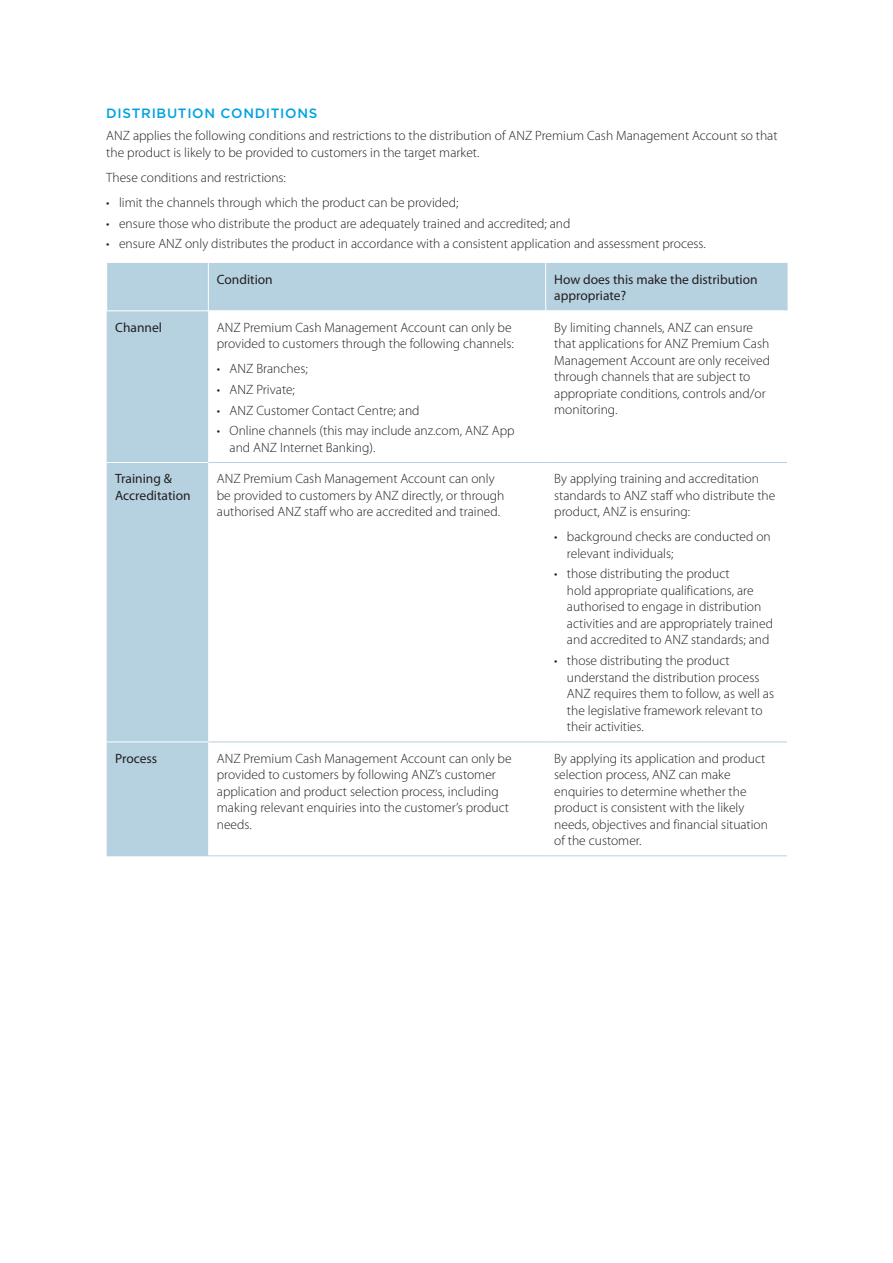
<style>
.page{position:relative;width:893px;height:1263px;background:#fff}
.page>*{position:absolute;margin:0;border:0;box-sizing:border-box;transform-origin:0 0}
.t1{font:300 13.5px/16.5px "Myriad Pro";color:#231f20}
.t2{font:13.5px/16.5px "Myriad Pro";color:#231f20}
.t3{font:500 13.5px "Gotham";letter-spacing:.05em;color:#00a2e1}
</style>
<div class="page">
<div style="left:107px;top:263px;width:680px;height:592px;background:#b6d1df"></div>
<svg style="left:208px;top:311px;width:579px;height:544px"></svg>
<hr style="left:208px;top:462px;width:338px;height:1px;background:#b6d1df">
<hr style="left:546px;top:462px;width:241px;height:1px;background:#b6d1df">
<hr style="left:208px;top:741px;width:338px;height:1px;background:#b6d1df">
<hr style="left:546px;top:741px;width:241px;height:1px;background:#b6d1df">
<hr style="left:208px;top:855px;width:338px;height:1px;background:#b6d1df">
<hr style="left:546px;top:855px;width:241px;height:1px;background:#b6d1df">
<hr style="left:107px;top:855px;width:101px;height:1px;background:#b6d1df">
<hr style="left:107px;top:462px;width:101px;height:1px;background:#fff">
<hr style="left:107px;top:741px;width:101px;height:1px;background:#fff">
<hr style="left:208px;top:263px;width:1px;height:47px;background:#fff">
<hr style="left:545px;top:263px;width:1px;height:47px;background:#fff">
<hr style="left:106px;top:310px;width:102px;height:1px;background:#fff">
<hr style="left:208px;top:310px;width:338px;height:1px;background:#fff">
<hr style="left:546px;top:310px;width:241px;height:1px;background:#fff">
<hr style="left:787px;top:263px;width:1px;height:47px;background:#b6d1df">
<p class="t3" style="left:106px;top:105px;width:213px">DISTRIBUTION CONDITIONS</p>
<p class="t1" style="left:106px;top:128px;width:673px">ANZ applies the following conditions and restrictions to the distribution of ANZ Premium Cash Management Account so that the product is likely to be provided to customers in the target market.</p>
<p class="t1" style="left:106px;top:169px;width:181px">These conditions and restrictions:</p>
<p class="t1" style="left:106px;top:194px;width:354px">• limit the channels through which the product can be provided;</p>
<p class="t1" style="left:106px;top:215px;width:466px">• ensure those who distribute the product are adequately trained and accredited; and</p>
<p class="t1" style="left:106px;top:236px;width:601px">• ensure ANZ only distributes the product in accordance with a consistent application and assessment process.</p>
<p class="t2" style="left:217px;top:271px;width:57px">Condition</p>
<p class="t2" style="left:554px;top:271px;width:205px">How does this make the distribution appropriate?</p>
<p class="t2" style="left:115px;top:319px;width:48px">Channel</p>
<p class="t1" style="left:217px;top:319px;width:298px">ANZ Premium Cash Management Account can only be provided to customers through the following channels:</p>
<p class="t1" style="left:217px;top:361px;width:92px">• ANZ Branches;</p>
<p class="t1" style="left:217px;top:381px;width:80px">• ANZ Private;</p>
<p class="t1" style="left:217px;top:402px;width:204px">• ANZ Customer Contact Centre; and</p>
<p class="t1" style="left:230px;top:423px;width:286px;text-indent:-13px">• Online channels (this may include anz.com, ANZ App and ANZ Internet Banking).</p>
<p class="t1" style="left:554px;top:319px;width:217px">By limiting channels, ANZ can ensure that applications for ANZ Premium Cash Management Account are only received through channels that are subject to appropriate conditions, controls and/or monitoring.</p>
<p class="t2" style="left:115px;top:470px;width:77px">Training &amp;<br>Accreditation</p>
<p class="t1" style="left:217px;top:471px;width:289px">ANZ Premium Cash Management Account can only be provided to customers by ANZ directly, or through authorised ANZ staff who are accredited and trained.</p>
<p class="t1" style="left:554px;top:471px;width:223px">By applying training and accreditation standards to ANZ staff who distribute the product, ANZ is ensuring:</p>
<p class="t1" style="left:567px;top:529px;width:205px;text-indent:-13px">• background checks are conducted on relevant individuals;</p>
<p class="t1" style="left:567px;top:566px;width:208px;text-indent:-13px">• those distributing the product<br>hold appropriate qualifications, are authorised to engage in distribution activities and are appropriately trained and accredited to ANZ standards; and</p>
<p class="t1" style="left:567px;top:653px;width:209px;text-indent:-13px">• those distributing the product understand the distribution process ANZ requires them to follow, as well as the legislative framework relevant to their activities.</p>
<p class="t2" style="left:115px;top:750px;width:44px">Process</p>
<p class="t1" style="left:217px;top:750px;width:296px">ANZ Premium Cash Management Account can only be provided to customers by following ANZ’s customer application and product selection process, including making relevant enquiries into the customer’s product needs.</p>
<p class="t1" style="left:554px;top:750px;width:215px">By applying its application and product selection process, ANZ can make enquiries to determine whether the product is consistent with the likely needs, objectives and financial situation of the customer.</p>
</div>
